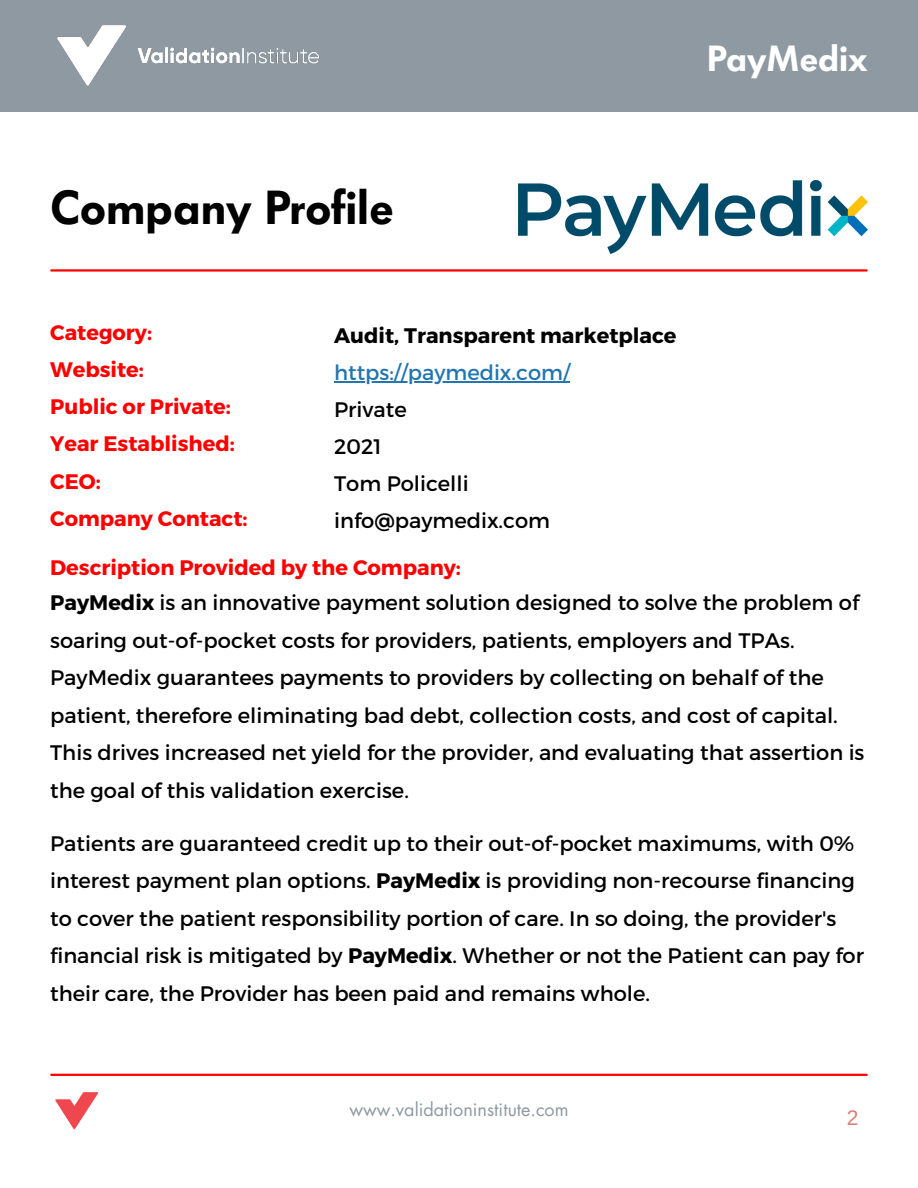
<style>
.page{position:relative;width:918px;height:1188px;background:#fff}
.page>*{position:absolute;margin:0;border:0;box-sizing:border-box;transform-origin:0 0}
.t1{font:600 47.25px "Futura BQ";color:#000}
.t2{font:600 36px "Futura BQ";color:#fff}
.t3{font:21px/37.5px "Montserrat";color:#000}
.t4{font:700 21px/37px "Montserrat";color:#f00}
.t5{font:700 21px "Montserrat";color:#000}
.t6{font:21px "Arimo";color:#d97f76}
.t7{font:18px "Futura LT";color:#8e99a2}
.s1{color:#2475b0}
.s2{font-weight:700}
</style>
<div class="page">
<div style="left:0;top:0;width:918px;height:112px;background:#8e99a2"></div>
<img style="left:57px;top:25px;width:262px;height:61px">
<hr style="left:51px;top:1074px;width:816px;height:2px;background:#f00">
<img style="left:55px;top:1092px;width:44px;height:38px">
<hr style="left:51px;top:269px;width:816px;height:3px;background:#f00">
<img style="left:519px;top:180px;width:349px;height:74px">
<hr style="left:334px;top:381px;width:236px;height:1px;background:#2475b0">
<h2 class="t2" style="left:707px;top:38px;width:162px">PayMedix</h2>
<p class="t1" style="left:50px;top:179px;width:345px">Company Profile</p>
<h4 class="t4" style="left:50px;top:313px;width:199px">Category:<br>Website:<br>Public or Private:<br>Year Established:<br>CEO:<br>Company Contact:</h4>
<h4 class="t4" style="left:50px;top:548px;width:412px">Description Provided by the Company:</h4>
<h4 class="t5" style="left:334px;top:322px;width:344px">Audit, Transparent marketplace</h4>
<h3 class="t3" style="left:334px;top:353px;width:237px"><span class="s1">https://paymedix.com/<br></span>Private<br>2021<br>Tom Policelli info@paymedix.com</h3>
<p class="t3" style="left:50px;top:583px;width:816px"><span class="s2">PayMedix</span> is an innovative payment solution designed to solve the problem of soaring out-of-pocket costs for providers, patients, employers and TPAs.<br>PayMedix guarantees payments to providers by collecting on behalf of the patient, therefore eliminating bad debt, collection costs, and cost of capital.<br>This drives increased net yield for the provider, and evaluating that assertion is the goal of this validation exercise.</p>
<h3 class="t3" style="left:50px;top:824px;width:815px">Patients are guaranteed credit up to their out-of-pocket maximums, with 0% interest payment plan options. <span class="s2">PayMedix</span> is providing non-recourse financing to cover the patient responsibility portion of care. In so doing, the provider's financial risk is mitigated by <span class="s2">PayMedix</span>. Whether or not the Patient can pay for their care, the Provider has been paid and remains whole.</h3>
<p class="t7" style="left:349px;top:1098px;width:221px">www.validationinstitute.com</p>
<p class="t6" style="left:847px;top:1106px;width:13px">2</p>
</div>
